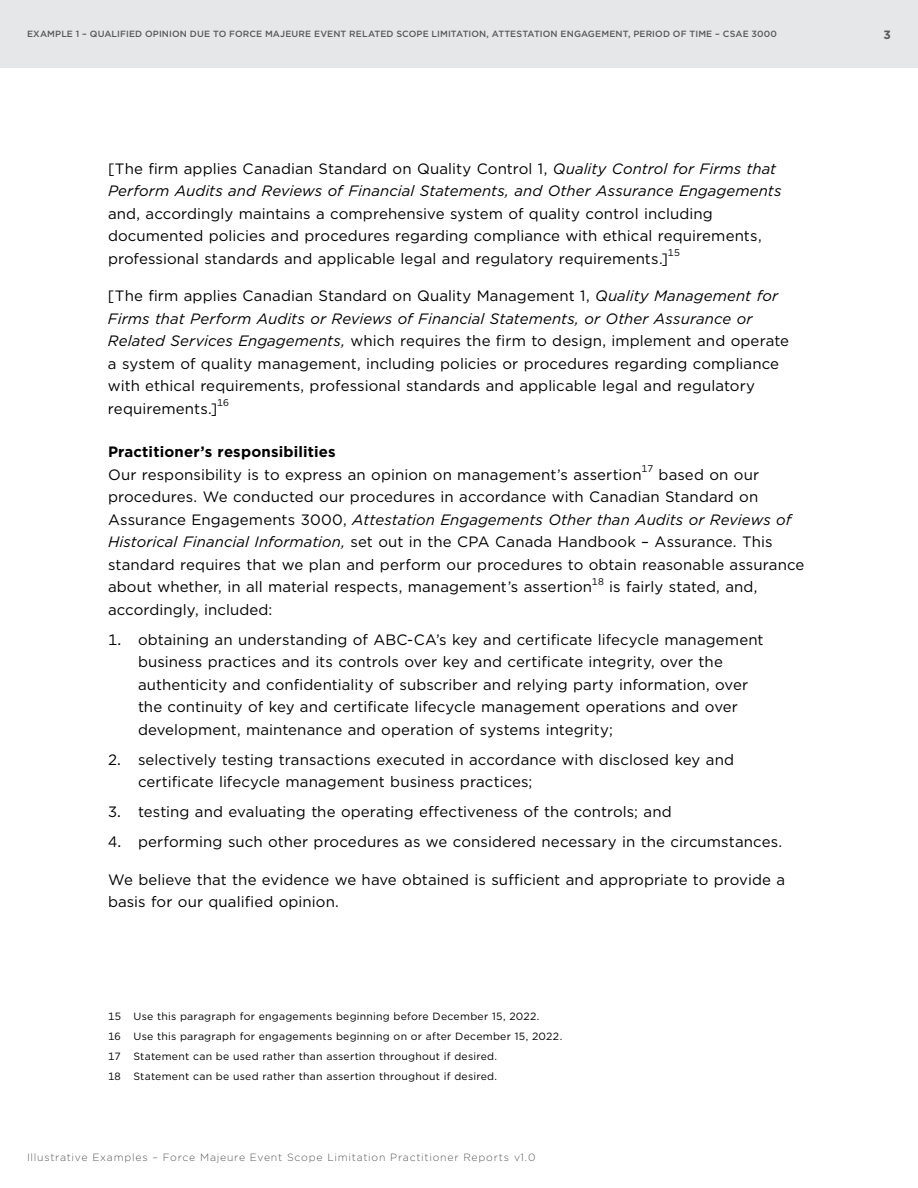
<style>
.page{position:relative;width:918px;height:1188px;background:#fff}
.page>*{position:absolute;margin:0;border:0;box-sizing:border-box;transform-origin:0 0}
.CPA__body{font:15px/22.5px "Gotham";letter-spacing:.005em;color:#000}
.CPA__para1{font:15px/22.5px "Gotham";letter-spacing:.005em;color:#000}
.t1{font:700 15px "Gotham";letter-spacing:.01em;color:#000}
.t2{font:700 12px "Gotham";color:#58595b}
.para1{font:10.5px/20.1px "Gotham";letter-spacing:.02em;color:#000}
.t3{font:300 10.5px "Gotham";letter-spacing:.07em;color:#58595b}
.CPA_footnote{font:10.5px "Gotham";letter-spacing:.02em;color:#000}
.CPA__body-2{font:9.75px "Gotham";color:#000}
.CPA__para1-2{font:9.75px "Gotham";color:#000}
.t4{font:500 9px "Gotham";letter-spacing:.015em;color:#58595b}
.s1{font-style:italic}
</style>
<div class="page">
<div style="left:0;top:0;width:918px;height:68px;background:#e6e7e8"></div>
<p class="t4" style="left:27px;top:28px;width:752px">EXAMPLE 1 – QUALIFIED OPINION DUE TO FORCE MAJEURE EVENT RELATED SCOPE LIMITATION, ATTESTATION ENGAGEMENT, PERIOD OF TIME – CSAE 3000</p>
<p class="t2" style="left:884px;top:26px;width:9px">3</p>
<p class="CPA__body" style="left:108px;top:157px;width:675px">[The firm applies Canadian Standard on Quality Control 1, <span class="s1">Quality Control for Firms that Perform Audits and Reviews of Financial Statements, and Other Assurance Engagements </span>and, accordingly maintains a comprehensive system of quality control including documented policies and procedures regarding compliance with ethical requirements, professional standards and applicable legal and regulatory requirements.]</p>
<p class="CPA__body-2" style="left:668px;top:247px;width:14px">15</p>
<p class="CPA__body" style="left:108px;top:285px;width:683px">[The firm applies Canadian Standard on Quality Management 1, <span class="s1">Quality Management for Firms that Perform Audits or Reviews of Financial Statements, or Other Assurance or Related Services Engagements,</span> which requires the firm to design, implement and operate a system of quality management, including policies or procedures regarding compliance with ethical requirements, professional standards and applicable legal and regulatory requirements.]</p>
<p class="CPA__body-2" style="left:217px;top:397px;width:13px">16</p>
<h4 class="t1" style="left:108px;top:442px;width:229px">Practitioner’s responsibilities</h4>
<p class="CPA__para1" style="left:108px;top:463px;width:535px">Our responsibility is to express an opinion on management’s assertion</p>
<p class="CPA__para1-2" style="left:641px;top:463px;width:13px">17</p>
<p class="CPA__para1" style="left:108px;top:463px;width:698px;text-indent:551px">based on our procedures. We conducted our procedures in accordance with Canadian Standard on Assurance Engagements 3000, <span class="s1">Attestation Engagements Other than Audits or Reviews of Historical Financial Information,</span> set out in the CPA Canada Handbook – Assurance. This standard requires that we plan and perform our procedures to obtain reasonable assurance about whether, in all material respects, management’s assertion</p>
<p class="CPA__para1-2" style="left:592px;top:575px;width:14px">18</p>
<p class="CPA__para1" style="left:609px;top:576px;width:150px">is fairly stated, and,</p>
<p class="CPA__para1" style="left:108px;top:598px;width:166px">accordingly, included:</p>
<p class="CPA__body" style="left:138px;top:628px;width:627px;text-indent:-30px">1. obtaining an understanding of ABC-CA’s key and certificate lifecycle management business practices and its controls over key and certificate integrity, over the authenticity and confidentiality of subscriber and relying party information, over the continuity of key and certificate lifecycle management operations and over development, maintenance and operation of systems integrity;</p>
<p class="CPA__body" style="left:138px;top:748px;width:598px;text-indent:-30px">2. selectively testing transactions executed in accordance with disclosed key and certificate lifecycle management business practices;</p>
<p class="CPA__body" style="left:108px;top:801px;width:565px">3. testing and evaluating the operating effectiveness of the controls; and</p>
<p class="CPA__body" style="left:108px;top:831px;width:676px">4. performing such other procedures as we considered necessary in the circumstances.</p>
<p class="CPA__body" style="left:108px;top:868px;width:679px">We believe that the evidence we have obtained is sufficient and appropriate to provide a basis for our qualified opinion.</p>
<p class="para1" style="left:108px;top:1006px;width:456px">15 Use this paragraph for engagements beginning before December 15, 2022.<br>16 Use this paragraph for engagements beginning on or after December 15, 2022.</p>
<p class="CPA_footnote" style="left:108px;top:1049px;width:391px">17 Statement can be used rather than assertion throughout if desired.</p>
<p class="para1" style="left:108px;top:1066px;width:391px">18 Statement can be used rather than assertion throughout if desired.</p>
<p class="t3" style="left:27px;top:1151px;width:510px">Illustrative Examples – Force Majeure Event Scope Limitation Practitioner Reports v1.0</p>
</div>
